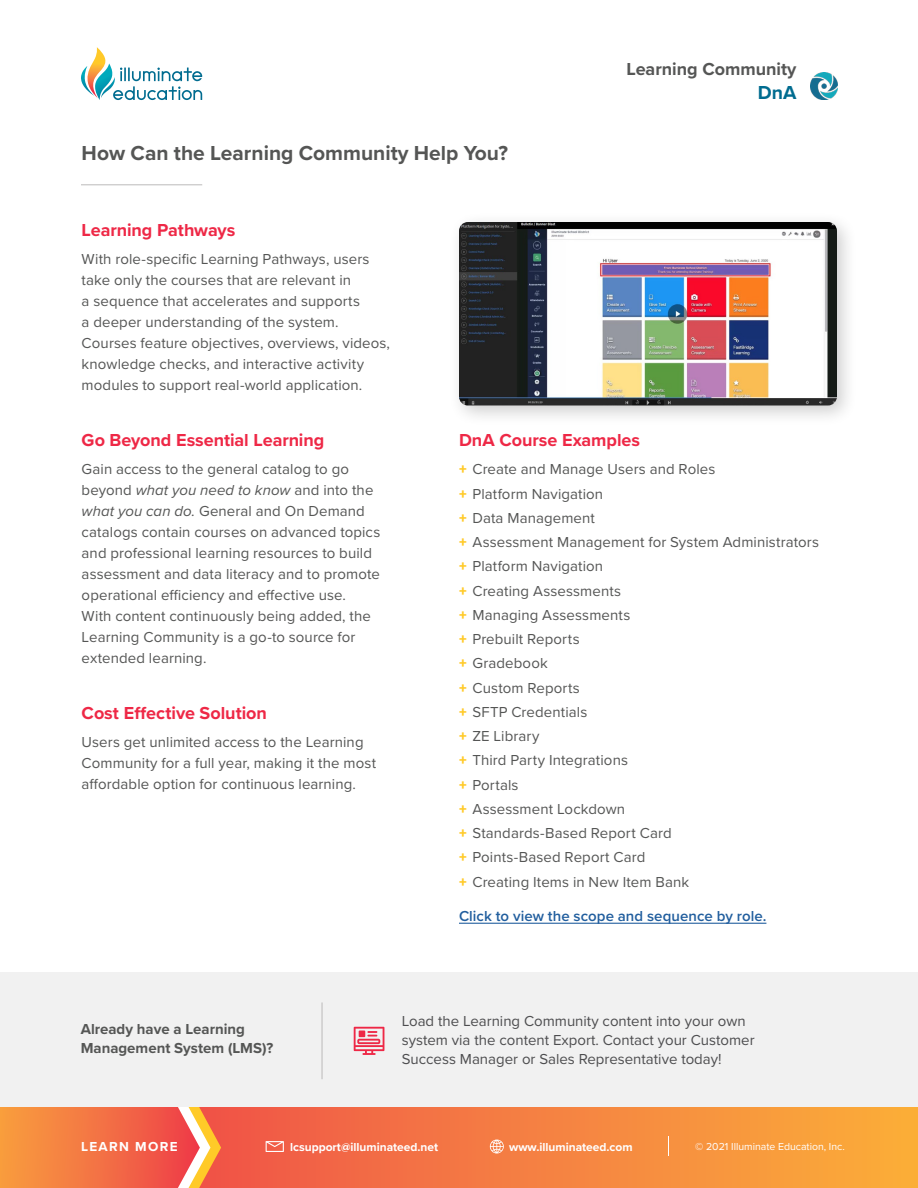
<style>
.page{position:relative;width:918px;height:1188px;background:#fff}
.page>*{position:absolute;margin:0;border:0;box-sizing:border-box;transform-origin:0 0}
.t1{font:700 21px "Proxima Nova";color:#555655}
.t2{font:700 19.5px "Proxima Nova";color:#006c90}
.t3{font:700 18px "Proxima Nova";letter-spacing:-.005em;color:#ee2846}
.t4{font:700 18px "Proxima Nova";color:#555655}
.t5{font:15px/24.3px "Proxima Nova";letter-spacing:.005em;color:#555655}
.t6{font:15px/19.2px "Proxima Nova";color:#4d4d4f}
.t7{font:700 15px/19.2px "Proxima Nova";color:#555655}
.t8{font:600 15px "Proxima Nova";letter-spacing:.005em;color:#215e9e}
.t9{font:700 13.5px "Proxima Nova";letter-spacing:.1em;color:#fff}
.t10{font:700 12px "Proxima Nova";color:#fff}
.t11{font:10.5px "Proxima Nova";color:#fff}
.s1{font-style:italic}
.s2{font-weight:900;color:#ffca28}
</style>
<div class="page">
<div style="left:0;top:972px;width:918px;height:135px;background:#f1f1f1"></div>
<div style="left:448px;top:211px;width:410px;height:215px;background:#000;opacity:.2"></div>
<img style="left:459px;top:222px;width:378px;height:184px">
<svg style="left:81px;top:47px;width:121px;height:53px"></svg>
<svg style="left:221px;top:1107px;width:697px;height:81px;background:#f58340"></svg>
<svg style="left:0;top:1107px;width:221px;height:81px;background:#f47b4b"></svg>
<svg style="left:668px;top:1136px;width:1px;height:20px"></svg>
<svg style="left:266px;top:1141px;width:18px;height:11px"></svg>
<svg style="left:490px;top:1140px;width:14px;height:14px"></svg>
<img style="left:810px;top:73px;width:28px;height:27px">
<hr style="left:459px;top:923px;width:307px;height:1px;background:#215e9e">
<hr style="left:322px;top:1002px;width:1px;height:77px;background:#bbbaba">
<svg style="left:354px;top:1027px;width:30px;height:28px"></svg>
<hr style="left:81px;top:185px;width:121px;height:1px;background:#bbbaba">
<h1 class="t1" style="left:82px;top:138px;width:428px">How Can the Learning Community Help You?</h1>
<p class="t3" style="left:82px;top:217px;width:155px">Learning Pathways</p>
<p class="t5" style="left:82px;top:248px;width:310px;line-height:21px">With role-specific Learning Pathways, users take only the courses that are relevant in<br>a sequence that accelerates and supports<br>a deeper understanding of the system.<br>Courses feature objectives, overviews, videos, knowledge checks, and interactive activity modules to support real-world application.</p>
<p class="t4" style="left:626px;top:56px;width:172px">Learning Community</p>
<h2 class="t2" style="left:758px;top:78px;width:40px">DnA</h2>
<p class="t3" style="left:82px;top:427px;width:244px">Go Beyond Essential Learning</p>
<p class="t5" style="left:82px;top:458px;width:300px;line-height:21px">Gain access to the general catalog to go beyond <span class="s1">what you need to know</span> and into the <span class="s1">what you can do.</span> General and On Demand catalogs contain courses on advanced topics and professional learning resources to build assessment and data literacy and to promote operational efficiency and effective use.<br>With content continuously being added, the Learning Community is a go-to source for extended learning.</p>
<p class="t3" style="left:82px;top:699px;width:187px">Cost Effective Solution</p>
<p class="t5" style="left:82px;top:731px;width:296px;line-height:21px">Users get unlimited access to the Learning<br>Community for a full year, making it the most affordable option for continuous learning.</p>
<p class="t3" style="left:459px;top:427px;width:183px">DnA Course Examples</p>
<p class="t5" style="left:459px;top:457px;width:362px"><span class="s2">+</span> Create and Manage Users and Roles<br><span class="s2">+</span> Platform Navigation<br><span class="s2">+</span> Data Management<br><span class="s2">+</span> Assessment Management for System Administrators <span class="s2">+</span> Platform Navigation<br><span class="s2">+</span> Creating Assessments<br><span class="s2">+</span> Managing Assessments<br><span class="s2">+</span> Prebuilt Reports<br><span class="s2">+</span> Gradebook<br><span class="s2">+</span> Custom Reports<br><span class="s2">+</span> SFTP Credentials<br><span class="s2">+</span> ZE Library<br><span class="s2">+</span> Third Party Integrations<br><span class="s2">+</span> Portals<br><span class="s2">+</span> Assessment Lockdown<br><span class="s2">+</span> Standards-Based Report Card<br><span class="s2">+</span> Points-Based Report Card<br><span class="s2">+</span> Creating Items in New Item Bank</p>
<p class="t8" style="left:459px;top:905px;width:309px">Click to view the scope and sequence by role.</p>
<p class="t7" style="left:81px;top:1019px;width:194px">Already have a Learning<br>Management System (LMS)?</p>
<p class="t6" style="left:402px;top:1010px;width:354px">Load the Learning Community content into your own system via the content Export. Contact your Customer<br>Success Manager or Sales Representative today!</p>
<p class="t9" style="left:81px;top:1137px;width:98px">LEARN MORE</p>
<p class="t10" style="left:290px;top:1138px;width:150px">lcsupport@illuminateed.net</p>
<p class="t10" style="left:509px;top:1138px;width:125px">www.illuminateed.com</p>
<p class="t11" style="left:695px;top:1139px;width:151px">© 2021 Illuminate Education, Inc.</p>
</div>
